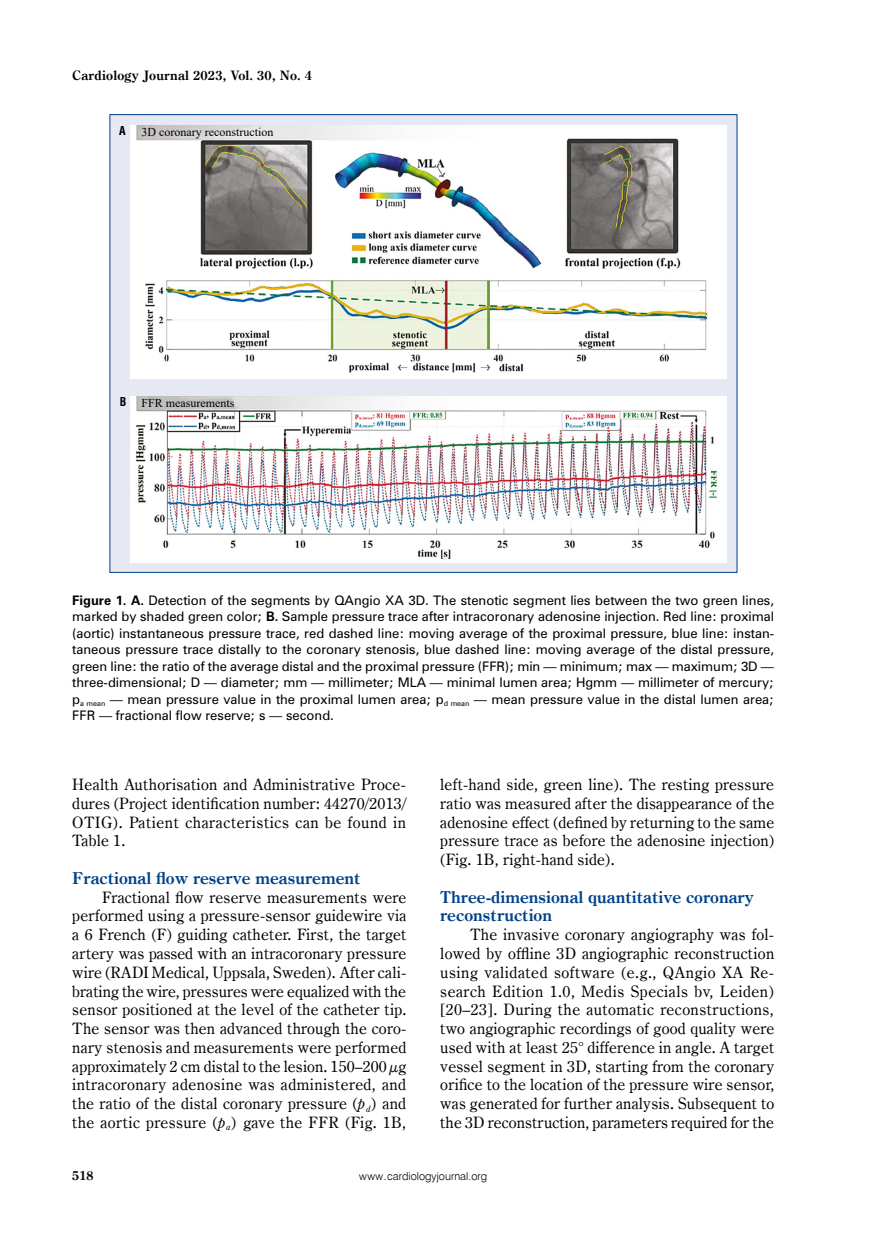
<style>
.page{position:relative;width:872px;height:1234px;background:#fff}
.page>*{position:absolute;margin:0;border:0;box-sizing:border-box;transform-origin:0 0}
.t1{font:700 16.5px/18.8px "Century Oldst EU";color:#004289}
.t2{font:15.75px/18.8px "Century Oldst EU";letter-spacing:.015em;color:#000;text-align:justify}
.t3{font:700 13.05px "Century Oldst EU";letter-spacing:.015em;color:#000}
.t4{font:700 12.75px "Century Oldst EU";color:#000}
.t5{font:12px/16.5px "Zurich PL";color:#000;text-align:justify}
.t6{font:12px "Times New Roman";color:#000}
.t7{font:700 12px "Swis 721 Cn EU";color:#000}
.t8{font:10.95px "Swis 721 Lt EU";color:#000}
.s1{font-weight:700}
.s2{font-style:italic}
</style>
<div class="page">
<div style="left:109px;top:114px;width:628px;height:458px;background:#e6e8f4"></div>
<img style="left:131px;top:125px;width:595px;height:437px">
<div style="left:127px;top:379px;width:602px;height:16px;background:#e6e8f4"></div>
<p class="t3" style="left:72px;top:67px;width:241px">Cardiology Journal 2023, Vol. 30, No. 4</p>
<p class="t7" style="left:119px;top:124px;width:8px">A</p>
<p class="t6" style="left:141px;top:124px;width:133px">3D coronary reconstruction</p>
<p class="t7" style="left:120px;top:394px;width:8px">B</p>
<p class="t6" style="left:141px;top:394px;width:94px">FFR measurements</p>
<p class="t5" style="left:72px;top:591px;width:703px"><span class="s1">Figure 1. A.</span> Detection of the segments by QAngio XA 3D. The stenotic segment lies between the two green lines, marked by shaded green color; <span class="s1">B.</span> Sample pressure trace after intracoronary adenosine injection. Red line: proximal (aortic) instantaneous pressure trace, red dashed line: moving average of the proximal pressure, blue line: instan&shy;taneous pressure trace distally to the coronary stenosis, blue dashed line: moving average of the distal pressure, green line: the ratio of the average distal and the proximal pressure (FFR); min — minimum; max — maximum; 3D — three-dimensional; D — diameter; mm — millimeter; MLA — minimal lumen area; Hgmm — millimeter of mercury; p<sub>a</sub> <sub>mean</sub> — mean pressure value in the proximal lumen area; p<sub>d</sub> <sub>mean</sub> — mean pressure value in the distal lumen area; FFR — fractional flow reserve; s — second.</p>
<p class="t2" style="left:72px;top:775px;width:335px">Health Authorisation and Administrative Proce&shy;dures (Project identification number: 44270/2013/ OTIG). Patient characteristics can be found in Table 1.</p>
<p class="t1" style="left:72px;top:869px;width:290px">Fractional flow reserve measurement</p>
<p class="t2" style="left:72px;top:887px;width:336px;text-indent:30px">Fractional flow reserve measurements were performed using a pressure-sensor guidewire via a 6 French (F) guiding catheter. First, the target artery was passed with an intracoronary pressure wire (RADI Medical, Uppsala, Sweden). After cali&shy;brating the wire, pressures were equalized with the sensor positioned at the level of the catheter tip.<br>The sensor was then advanced through the coro&shy;nary stenosis and measurements were performed approximately 2 cm distal to the lesion. 150–200 µg intracoronary adenosine was administered, and the ratio of the distal coronary pressure (<span class="s2">p</span><sub>d</sub>) and the aortic pressure (<span class="s2">p</span><sub>a</sub>) gave the FFR (Fig. 1B,</p>
<p class="t2" style="left:440px;top:775px;width:335px">left-hand side, green line). The resting pressure ratio was measured after the disappearance of the adenosine effect (defined by returning to the same pressure trace as before the adenosine injection) (Fig. 1B, right-hand side).</p>
<p class="t1" style="left:440px;top:887px;width:315px">Three-dimensional quantitative coronary reconstruction</p>
<p class="t2" style="left:440px;top:925px;width:335px;text-indent:30px">The invasive coronary angiography was fol&shy;lowed by offline 3D angiographic reconstruction using validated software (e.g., QAngio XA Re&shy;search Edition 1.0, Medis Specials bv, Leiden) [20–23]. During the automatic reconstructions, two angiographic recordings of good quality were used with at least 25° difference in angle. A target vessel segment in 3D, starting from the coronary orifice to the location of the pressure wire sensor, was generated for further analysis. Subsequent to the 3D reconstruction, parameters required for the</p>
<p class="t4" style="left:72px;top:1167px;width:23px">518</p>
<p class="t8" style="left:359px;top:1169px;width:129px">www.cardiologyjournal.org</p>
</div>
